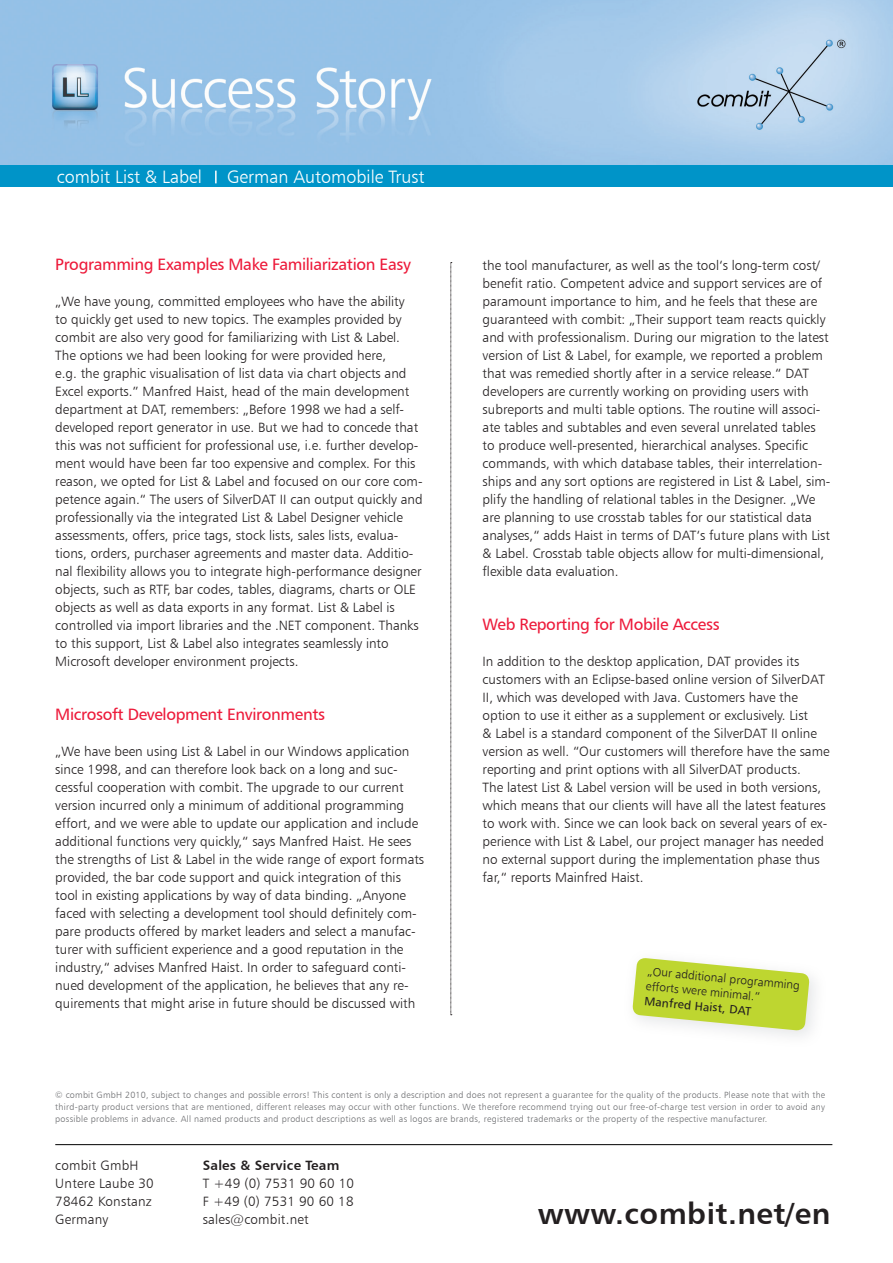
<style>
.page{position:relative;width:893px;height:1263px;background:#fff}
.page>*{position:absolute;margin:0;border:0;box-sizing:border-box;transform-origin:0 0}
.t1{font:30px "Humanist 777 BT Bold B";letter-spacing:.015em;color:#231f20}
.t2{font:18px "Humanist 777 BT Light B";color:#fff}
.t3{font:16.5px "Humanist 777 BT Roman B";letter-spacing:-.02em;color:#ed1a3a}
.t4{font:13.5px/18px "Humanist 777 BT Light B";color:#231f20}
.t5{font:13.5px "Humanist 777 BT Bold B";letter-spacing:.015em;color:#231f20}
.t6{font:12px/15.1px "Humanist 777 BT Light B";color:#231f20}
.t7{font:12px "Humanist 777 BT Roman B";color:#231f20}
.t8{font:9px/12px "Humanist 777 BT Light B";letter-spacing:.03em;color:#6c6d70;text-align:justify}
</style>
<div class="page">
<img style="left:0;top:0;width:893px;height:166px">
<div style="left:0;top:166px;width:893px;height:21px;background:#0094c8"></div>
<svg style="left:215px;top:171px;width:2px;height:12px"></svg>
<hr style="left:55px;top:1144px;width:777px;height:1px;background:#000">
<svg style="left:451px;top:262px;width:1px;height:753px"></svg>
<svg style="left:632px;top:957px;width:178px;height:74px"></svg>
<h2 class="t2" style="left:57px;top:166px;width:147px">combit List &amp; Label</h2>
<h2 class="t2" style="left:227px;top:166px;width:199px">German Automobile Trust</h2>
<p class="t3" style="left:55px;top:254px;width:357px">Programming Examples Make Familiarization Easy</p>
<p class="t4" style="left:55px;top:292px;width:369px">„We have young, committed employees who have the ability<br>to quickly get used to new topics. The examples provided by combit are also very good for familiarizing with List &amp; Label.<br>The options we had been looking for were provided here,<br>e.g. the graphic visualisation of list data via chart objects and Excel exports.” Manfred Haist, head of the main development department at DAT, remembers: „Before 1998 we had a self&shy;developed report generator in use. But we had to concede that this was not sufficient for professional use, i.e. further develop&shy;ment would have been far too expensive and complex. For this reason, we opted for List &amp; Label and focused on our core com&shy;petence again.“ The users of SilverDAT II can output quickly and professionally via the integrated List &amp; Label Designer vehicle assessments, offers, price tags, stock lists, sales lists, evalua&shy;tions, orders, purchaser agreements and master data. Additio&shy;nal flexibility allows you to integrate high-performance designer objects, such as RTF, bar codes, tables, diagrams, charts or OLE objects as well as data exports in any format. List &amp; Label is controlled via import libraries and the .NET component. Thanks to this support, List &amp; Label also integrates seamlessly into Microsoft developer environment projects.</p>
<p class="t3" style="left:55px;top:704px;width:271px">Microsoft Development Environments</p>
<p class="t4" style="left:55px;top:742px;width:370px">„We have been using List &amp; Label in our Windows application since 1998, and can therefore look back on a long and suc&shy;cessful cooperation with combit. The upgrade to our current version incurred only a minimum of additional programming effort, and we were able to update our application and include additional functions very quickly,“ says Manfred Haist. He sees the strengths of List &amp; Label in the wide range of export formats provided, the bar code support and quick integration of this tool in existing applications by way of data binding. „Anyone faced with selecting a development tool should definitely com&shy;pare products offered by market leaders and select a manufac&shy;turer with sufficient experience and a good reputation in the industry,“ advises Manfred Haist. In order to safeguard conti&shy;nued development of the application, he believes that any re&shy;quirements that might arise in future should be discussed with</p>
<p class="t4" style="left:483px;top:256px;width:349px">the tool manufacturer, as well as the tool‘s long-term cost/ benefit ratio. Competent advice and support services are of paramount importance to him, and he feels that these are guaranteed with combit: „Their support team reacts quickly and with professionalism. During our migration to the latest version of List &amp; Label, for example, we reported a problem that was remedied shortly after in a service release.“ DAT developers are currently working on providing users with subreports and multi table options. The routine will associ&shy;ate tables and subtables and even several unrelated tables to produce well-presented, hierarchical analyses. Specific commands, with which database tables, their interrelation&shy;ships and any sort options are registered in List &amp; Label, sim&shy;plify the handling of relational tables in the Designer. „We are planning to use crosstab tables for our statistical data analyses,“ adds Haist in terms of DAT‘s future plans with List &amp; Label. Crosstab table objects allow for multi-dimensional, flexible data evaluation.</p>
<p class="t3" style="left:483px;top:614px;width:238px">Web Reporting for Mobile Access</p>
<p class="t4" style="left:483px;top:652px;width:348px">In addition to the desktop application, DAT provides its customers with an Eclipse-based online version of SilverDAT II, which was developed with Java. Customers have the option to use it either as a supplement or exclusively. List<br>&amp; Label is a standard component of the SilverDAT II online version as well. “Our customers will therefore have the same reporting and print options with all SilverDAT products.<br>The latest List &amp; Label version will be used in both versions, which means that our clients will have all the latest features to work with. Since we can look back on several years of ex&shy;perience with List &amp; Label, our project manager has needed no external support during the implementation phase thus far,“ reports Mainfred Haist.</p>
<p class="t6" style="left:648px;top:962px;width:155px;rotate:6deg">„Our additional programming efforts were minimal.“</p>
<p class="t7" style="left:645px;top:993px;width:109px;rotate:6deg">Manfred Haist, DAT</p>
<p class="t8" style="left:55px;top:1089px;width:771px">© combit GmbH 2010, subject to changes and possible errors! This content is only a description and does not represent a guarantee for the quality of the products. Please note that with the third-party product versions that are mentioned, different releases may occur with other functions. We therefore recommend trying out our free-of-charge test version in order to avoid any possible problems in advance. All named products and product descriptions as well as logos are brands, registered trademarks or the property of the respective manufacturer.</p>
<p class="t4" style="left:55px;top:1156px;width:100px">combit GmbH<br>Untere Laube 30<br>78462 Konstanz<br>Germany</p>
<p class="t5" style="left:203px;top:1157px;width:138px">Sales &amp; Service Team</p>
<p class="t4" style="left:203px;top:1174px;width:153px;text-align:justify">T +49 (0) 7531 90 60 10<br>F +49 (0) 7531 90 60 18 sales@combit.net</p>
<h1 class="t1" style="left:538px;top:1195px;width:294px">www.combit.net/en</h1>
</div>
